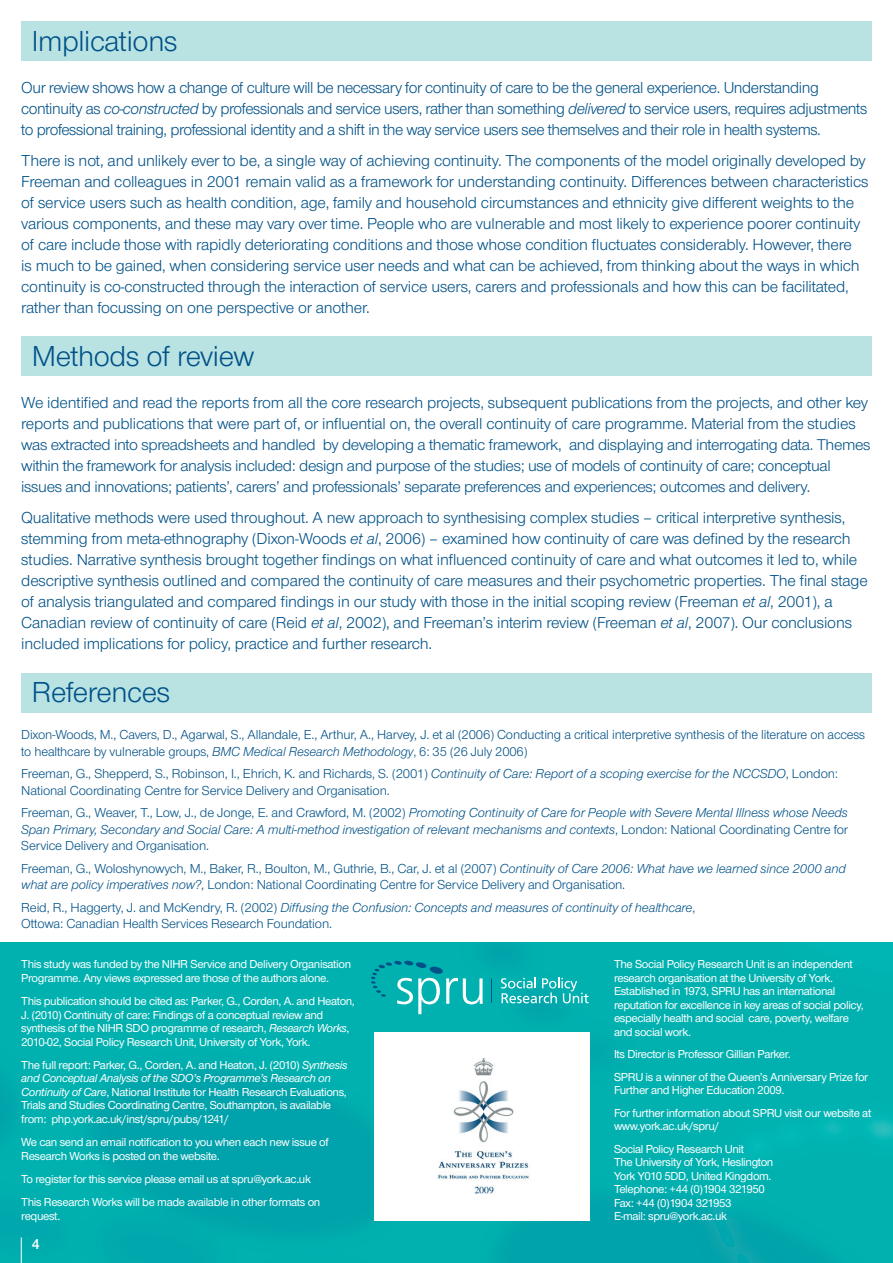
<style>
.page{position:relative;width:893px;height:1263px;background:#fff}
.page>*{position:absolute;margin:0;border:0;box-sizing:border-box;transform-origin:0 0}
.t1{font:30px "Nimbus Sans Novus T";letter-spacing:-.01em;color:#005187}
.t2{font:16.5px/21px "Nimbus Sans Novus T";letter-spacing:-.01em;color:#005187}
.t3{font:16.2px/21px "Nimbus Sans Novus T";letter-spacing:-.025em;color:#005187}
.t4{font:600 15px "Nimbus Sans Novus T";color:#fff}
.t5{font:13.5px/16.5px "Nimbus Sans Novus T";letter-spacing:-.01em;color:#005187}
.t6{font:italic 13.5px/16.5px "Nimbus Sans Novus T";letter-spacing:-.01em;color:#005187;text-align:justify}
.t7{font:500 12px/13.5px "Nimbus Sans Novus T";letter-spacing:-.03em;color:#fff}
.s1{font-style:italic}
.s2{font-style:normal}
</style>
<div class="page">
<div style="left:21px;top:21px;width:851px;height:40px;background:#b9e2e3"></div>
<div style="left:21px;top:336px;width:851px;height:40px;background:#b9e2e3"></div>
<img style="left:0;top:943px;width:893px;height:320px">
<div style="left:374px;top:1032px;width:215px;height:188px;background:#fff"></div>
<svg style="left:501px;top:977px;width:88px;height:26px;background:#39c0c0"></svg>
<svg style="left:491px;top:978px;width:1px;height:25px"></svg>
<svg style="left:371px;top:960px;width:112px;height:54px;background:#1eb6b7"></svg>
<div style="left:21px;top:673px;width:851px;height:40px;background:#b9e2e3"></div>
<svg style="left:21px;top:1237px;width:1px;height:26px"></svg>
<img style="left:438px;top:1058px;width:91px;height:136px">
<h1 class="t1" style="left:32px;top:23px;width:147px">Implications</h1>
<p class="t2" style="left:21px;top:76px;width:848px">Our review shows how a change of culture will be necessary for continuity of care to be the general experience. Understanding continuity as <span class="s1">co-constructed</span> by professionals and service users, rather than something <span class="s1">delivered</span> to service users, requires adjustments to professional training, professional identity and a shift in the way service users see themselves and their role in health systems.</p>
<p class="t2" style="left:21px;top:150px;width:849px">There is not, and unlikely ever to be, a single way of achieving continuity. The components of the model originally developed by Freeman and colleagues in 2001 remain valid as a framework for understanding continuity. Differences between characteristics of service users such as health condition, age, family and household circumstances and ethnicity give different weights to the various components, and these may vary over time. People who are vulnerable and most likely to experience poorer continuity of care include those with rapidly deteriorating conditions and those whose condition fluctuates considerably. However, there<br>is much to be gained, when considering service user needs and what can be achieved, from thinking about the ways in which continuity is co-constructed through the interaction of service users, carers and professionals and how this can be facilitated, rather than focussing on one perspective or another.</p>
<h1 class="t1" style="left:32px;top:338px;width:224px">Methods of review</h1>
<p class="t2" style="left:21px;top:391px;width:848px">We identified and read the reports from all the core research projects, subsequent publications from the projects, and other key reports and publications that were part of, or influential on, the overall continuity of care programme. Material from the studies</p>
<p class="t3" style="left:21px;top:434px;width:851px">was extracted into spreadsheets and handled by developing a thematic framework, and displaying and interrogating data. Themes within the framework for analysis included: design and purpose of the studies; use of models of continuity of care; conceptual issues and innovations; patients’, carers’ and professionals’ separate preferences and experiences; outcomes and delivery.</p>
<p class="t2" style="left:21px;top:507px;width:848px">Qualitative methods were used throughout. A new approach to synthesising complex studies – critical interpretive synthesis, stemming from meta-ethnography (Dixon-Woods <span class="s1">et al</span>, 2006) – examined how continuity of care was defined by the research studies. Narrative synthesis brought together findings on what influenced continuity of care and what outcomes it led to, while descriptive synthesis outlined and compared the continuity of care measures and their psychometric properties. The final stage of analysis triangulated and compared findings in our study with those in the initial scoping review (Freeman <span class="s1">et al</span>, 2001), a Canadian review of continuity of care (Reid <span class="s1">et al</span>, 2002), and Freeman’s interim review (Freeman <span class="s1">et al</span>, 2007). Our conclusions included implications for policy, practice and further research.</p>
<h1 class="t1" style="left:32px;top:674px;width:140px">References</h1>
<p class="t5" style="left:21px;top:726px;width:845px">Dixon-Woods, M., Cavers, D., Agarwal, S., Allandale, E., Arthur, A., Harvey, J. et al (2006) Conducting a critical interpretive synthesis of the literature on access to healthcare by vulnerable groups, <span class="s1">BMC Medical Research Methodology</span>, 6: 35 (26 July 2006)</p>
<p class="t5" style="left:21px;top:765px;width:818px">Freeman, G., Shepperd, S., Robinson, I., Ehrich, K. and Richards, S. (2001) <span class="s1">Continuity of Care: Report of a scoping exercise for the NCCSDO</span>, London:<br>National Coordinating Centre for Service Delivery and Organisation.</p>
<p class="t6" style="left:21px;top:804px;width:828px"><span class="s2">Freeman, G., Weaver, T., Low, J., de Jonge, E. and Crawford, M. (2002)</span> Promoting Continuity of Care for People with Severe Mental Illness whose Needs Span Primary, Secondary and Social Care: A multi-method investigation of relevant mechanisms and contexts<span class="s2">, London: National Coordinating Centre for Service Delivery and Organisation.</span></p>
<p class="t5" style="left:21px;top:860px;width:826px">Freeman, G., Woloshynowych, M., Baker, R., Boulton, M., Guthrie, B., Car, J. et al (2007) <span class="s1">Continuity of Care 2006: What have we learned since 2000 and what are policy imperatives now?</span>, London: National Coordinating Centre for Service Delivery and Organisation.</p>
<p class="t5" style="left:21px;top:899px;width:676px">Reid, R., Haggerty, J. and McKendry, R. (2002) <span class="s1">Diffusing the Confusion: Concepts and measures of continuity of healthcare</span>,<br>Ottowa: Canadian Health Services Research Foundation.</p>
<p class="t7" style="left:21px;top:957px;width:331px">This study was funded by the NIHR Service and Delivery Organisation<br>Programme. Any views expressed are those of the authors alone.</p>
<p class="t7" style="left:21px;top:994px;width:335px">This publication should be cited as: Parker, G., Corden, A. and Heaton, J. (2010) Continuity of care: Findings of a conceptual review and synthesis of the NIHR SDO programme of research, <span class="s1">Research Works</span>, 2010-02, Social Policy Research Unit, University of York, York.</p>
<p class="t7" style="left:21px;top:1058px;width:328px">The full report: Parker, G., Corden, A. and Heaton, J. (2010) <span class="s1">Synthesis and Conceptual Analysis of the SDO’s Programme’s Research on Continuity of Care</span>, National Institute for Health Research Evaluations, Trials and Studies Coordinating Centre, Southampton, is available from: php.york.ac.uk/inst/spru/pubs/1241/</p>
<p class="t7" style="left:21px;top:1135px;width:309px">We can send an email notification to you when each new issue of<br>Research Works is posted on the website.</p>
<p class="t7" style="left:21px;top:1167px;width:301px;line-height:23.2px">To register for this service please email us at spru@york.ac.uk<br>This Research Works will be made available in other formats on</p>
<p class="t7" style="left:21px;top:1209px;width:41px">request.</p>
<p class="t4" style="left:32px;top:1235px;width:10px">4</p>
<p class="t7" style="left:614px;top:957px;width:251px">The Social Policy Research Unit is an independent research organisation at the University of York.<br>Established in 1973, SPRU has an international reputation for excellence in key areas of social policy, especially health and social care, poverty, welfare and social work.</p>
<p class="t7" style="left:614px;top:1043px;width:256px;line-height:22.5px">Its Director is Professor Gillian Parker.<br>SPRU is a winner of the Queen’s Anniversary Prize for</p>
<p class="t7" style="left:614px;top:1079px;width:259px;line-height:22.5px">Further and Higher Education 2009.<br>For further information about SPRU visit our website at</p>
<p class="t7" style="left:614px;top:1115px;width:132px;line-height:22.5px">www.york.ac.uk/spru/<br>Social Policy Research Unit</p>
<p class="t7" style="left:614px;top:1155px;width:161px">The University of York, Heslington<br>York Y010 5DD, United Kingdom.<br>Telephone: +44 (0)1904 321950<br>Fax: +44 (0)1904 321953<br>E-mail: spru@york.ac.uk</p>
</div>
